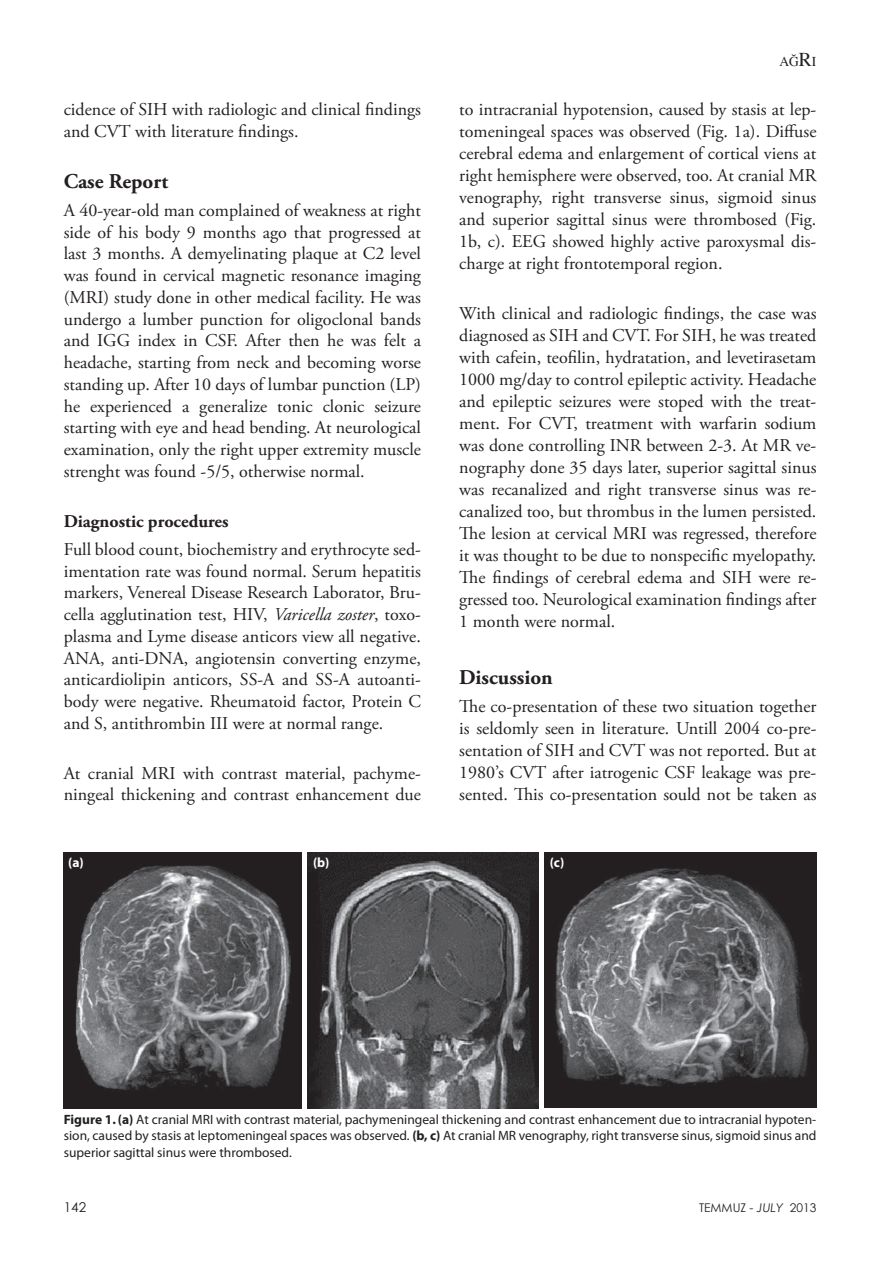
<style>
.page{position:relative;width:893px;height:1263px;background:#fff}
.page>*{position:absolute;margin:0;border:0;box-sizing:border-box;transform-origin:0 0}
.t1{font:700 21px "Adobe Garamond Pro";color:#231f20}
.t2{font:18px/21.9px "Adobe Garamond Pro";color:#231f20;text-align:justify}
.t3{font:700 18px "Adobe Garamond Pro";color:#231f20}
.t4{font:13.5px/16.2px "Myriad Pro";color:#231f20;text-align:justify}
.t5{font:700 13.5px "Myriad Pro";color:#fff}
.t6{font:13.5px "Times";color:#231f20}
.t7{font:13.5px "Century Gothic";color:#231f20}
.t8{font:12px "Century Gothic";color:#231f20}
.s1{font-style:italic}
.s2{font-size:19.5px}
.s3{font-weight:700}
</style>
<div class="page">
<img style="left:64px;top:852px;width:238px;height:256px">
<img style="left:308px;top:852px;width:231px;height:256px">
<img style="left:544px;top:852px;width:272px;height:255px">
<p class="t2" style="left:64px;top:99px;width:359px">cidence of SIH with radiologic and clinical findings and CVT with literature findings.</p>
<p class="t1" style="left:64px;top:169px;width:106px">Case Report</p>
<p class="t2" style="left:64px;top:200px;width:359px">A 40-year-old man complained of weakness at right side of his body 9 months ago that progressed at last 3 months. A demyelinating plaque at C2 level was found in cervical magnetic resonance imaging (MRI) study done in other medical facility. He was undergo a lumber punction for oligoclonal bands and IGG index in CSF. After then he was felt a headache, starting from neck and becoming worse standing up. After 10 days of lumbar punction (LP) he experienced a generalize tonic clonic seizure starting with eye and head bending. At neurological examination, only the right upper extremity muscle strenght was found -5/5, otherwise normal.</p>
<p class="t3" style="left:64px;top:510px;width:166px">Diagnostic procedures</p>
<p class="t2" style="left:64px;top:539px;width:359px">Full blood count, biochemistry and erythrocyte sed&shy;imentation rate was found normal. Serum hepatitis markers, Venereal Disease Research Laborator, Bru&shy;cella agglutination test, HIV, <span class="s1">Varicella zoster</span>, toxo&shy;plasma and Lyme disease anticors view all negative.<br>ANA, anti-DNA, angiotensin converting enzyme, anticardiolipin anticors, SS-A and SS-A autoanti&shy;body were negative. Rheumatoid factor, Protein C and S, antithrombin III were at normal range.</p>
<p class="t2" style="left:64px;top:763px;width:359px">At cranial MRI with contrast material, pachyme&shy;ningeal thickening and contrast enhancement due</p>
<p class="t6" style="left:779px;top:53px;width:38px">AĞ<span class="s2">R</span>I</p>
<p class="t2" style="left:459px;top:99px;width:359px">to intracranial hypotension, caused by stasis at lep&shy;tomeningeal spaces was observed (Fig. 1a). Diffuse cerebral edema and enlargement of cortical viens at right hemisphere were observed, too. At cranial MR venography, right transverse sinus, sigmoid sinus and superior sagittal sinus were thrombosed (Fig.<br>1b, c). EEG showed highly active paroxysmal dis&shy;charge at right frontotemporal region.</p>
<p class="t2" style="left:459px;top:303px;width:359px">With clinical and radiologic findings, the case was diagnosed as SIH and CVT. For SIH, he was treated with cafein, teofilin, hydratation, and levetirasetam 1000 mg/day to control epileptic activity. Headache and epileptic seizures were stoped with the treat&shy;ment. For CVT, treatment with warfarin sodium was done controlling INR between 2-3. At MR ve&shy;nography done 35 days later, superior sagittal sinus was recanalized and right transverse sinus was re&shy;canalized too, but thrombus in the lumen persisted.<br>The lesion at cervical MRI was regressed, therefore it was thought to be due to nonspecific myelopathy.<br>The findings of cerebral edema and SIH were re&shy;gressed too. Neurological examination findings after 1 month were normal.</p>
<p class="t1" style="left:459px;top:665px;width:95px">Discussion</p>
<p class="t2" style="left:459px;top:696px;width:359px">The co-presentation of these two situation together is seldomly seen in literature. Untill 2004 co-pre&shy;sentation of SIH and CVT was not reported. But at 1980’s CVT after iatrogenic CSF leakage was pre&shy;sented. This co-presentation sould not be taken as</p>
<p class="t5" style="left:68px;top:854px;width:17px">(a)</p>
<p class="t5" style="left:313px;top:854px;width:18px">(b)</p>
<p class="t5" style="left:550px;top:854px;width:16px">(c)</p>
<p class="t4" style="left:64px;top:1112px;width:754px"><span class="s3">Figure 1.(a)</span> At cranial MRI with contrast material, pachymeningeal thickening and contrast enhancement due to intracranial hypoten&shy;sion, caused by stasis at leptomeningeal spaces was observed. <span class="s3">(b, c)</span> At cranial MR venography, right transverse sinus, sigmoid sinus and superior sagittal sinus were thrombosed.</p>
<p class="t7" style="left:64px;top:1198px;width:24px">142</p>
<p class="t8" style="left:699px;top:1199px;width:119px">TEMMUZ - <span class="s1">JULY</span> 2013</p>
</div>
